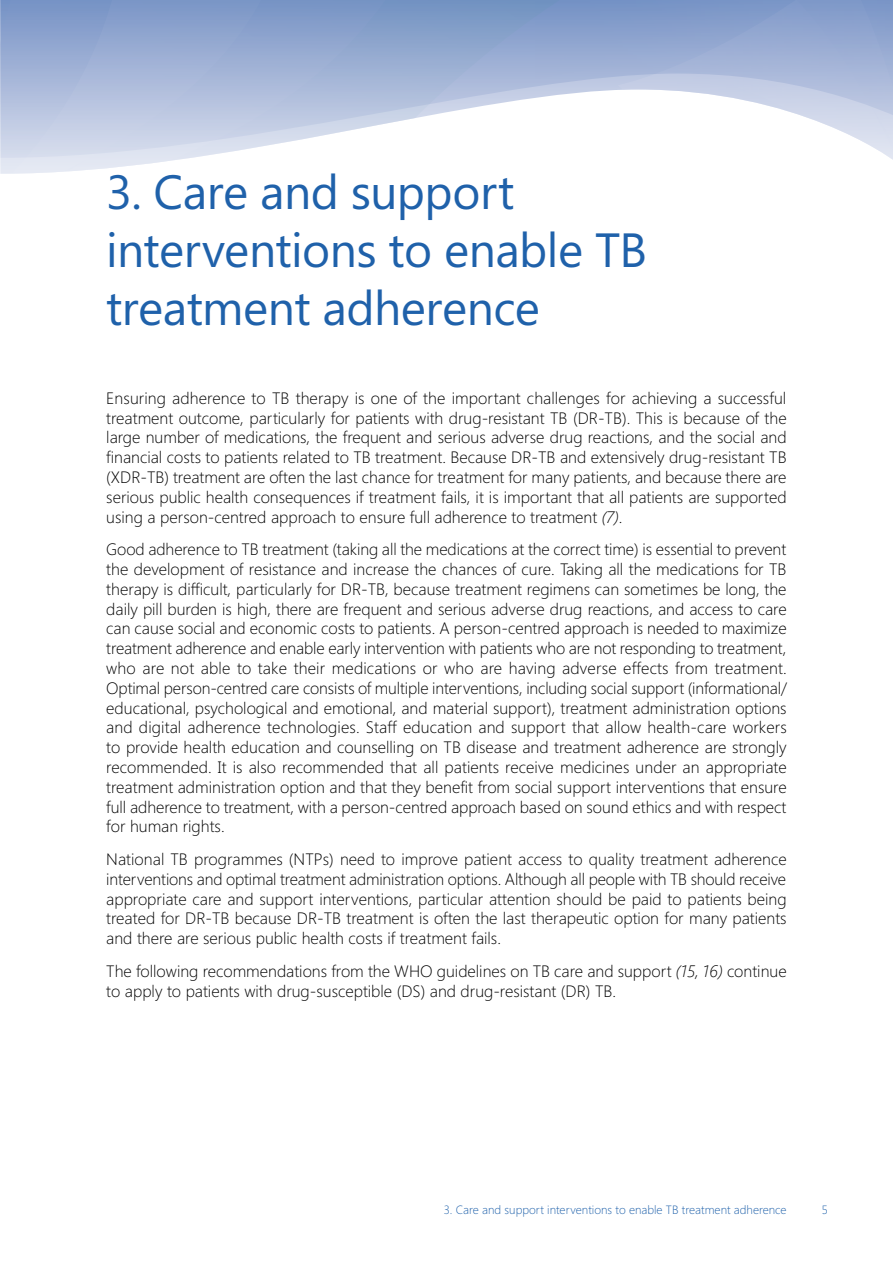
<style>
.page{position:relative;width:893px;height:1263px;background:#fff}
.page>*{position:absolute;margin:0;border:0;box-sizing:border-box;transform-origin:0 0}
.Head1-chapter{font:48px/57.6px "Segoe UI";letter-spacing:-.01em;color:#1f61aa}
.Body{font:300 16.5px/19.8px "Segoe UI";color:#000;text-align:justify}
.t1{font:300 12px "Segoe UI";color:#1f61aa}
.s1{font-style:italic}
</style>
<div class="page">
<svg style="left:0;top:158px;width:188px;height:16px"></svg>
<svg style="left:0;top:0;width:893px;height:158px"></svg>
<p class="Head1-chapter" style="left:106px;top:161px;width:542px">3. Care and support interventions to enable TB treatment adherence</p>
<p class="Body" style="left:106px;top:388px;width:682px">Ensuring adherence to TB therapy is one of the important challenges for achieving a successful treatment outcome, particularly for patients with drug-resistant TB (DR-TB). This is because of the large number of medications, the frequent and serious adverse drug reactions, and the social and financial costs to patients related to TB treatment. Because DR-TB and extensively drug-resistant TB (XDR-TB) treatment are often the last chance for treatment for many patients, and because there are serious public health consequences if treatment fails, it is important that all patients are supported using a person-centred approach to ensure full adherence to treatment <span class="s1">(7)</span>.</p>
<p class="Body" style="left:106px;top:539px;width:682px">Good adherence to TB treatment (taking all the medications at the correct time) is essential to prevent the development of resistance and increase the chances of cure. Taking all the medications for TB therapy is difficult, particularly for DR-TB, because treatment regimens can sometimes be long, the daily pill burden is high, there are frequent and serious adverse drug reactions, and access to care can cause social and economic costs to patients. A person-centred approach is needed to maximize treatment adherence and enable early intervention with patients who are not responding to treatment, who are not able to take their medications or who are having adverse effects from treatment.<br>Optimal person-centred care consists of multiple interventions, including social support (informational/ educational, psychological and emotional, and material support), treatment administration options and digital adherence technologies. Staff education and support that allow health-care workers to provide health education and counselling on TB disease and treatment adherence are strongly recommended. It is also recommended that all patients receive medicines under an appropriate treatment administration option and that they benefit from social support interventions that ensure full adherence to treatment, with a person-centred approach based on sound ethics and with respect for human rights.</p>
<p class="Body" style="left:106px;top:849px;width:682px">National TB programmes (NTPs) need to improve patient access to quality treatment adherence interventions and optimal treatment administration options. Although all people with TB should receive appropriate care and support interventions, particular attention should be paid to patients being treated for DR-TB because DR-TB treatment is often the last therapeutic option for many patients and there are serious public health costs if treatment fails.</p>
<p class="Body" style="left:106px;top:960px;width:682px">The following recommendations from the WHO guidelines on TB care and support <span class="s1">(15, 16)</span> continue to apply to patients with drug-susceptible (DS) and drug-resistant (DR) TB.</p>
<p class="t1" style="left:444px;top:1202px;width:344px">3. Care and support interventions to enable TB treatment adherence</p>
<p class="t1" style="left:822px;top:1202px;width:8px">5</p>
</div>
